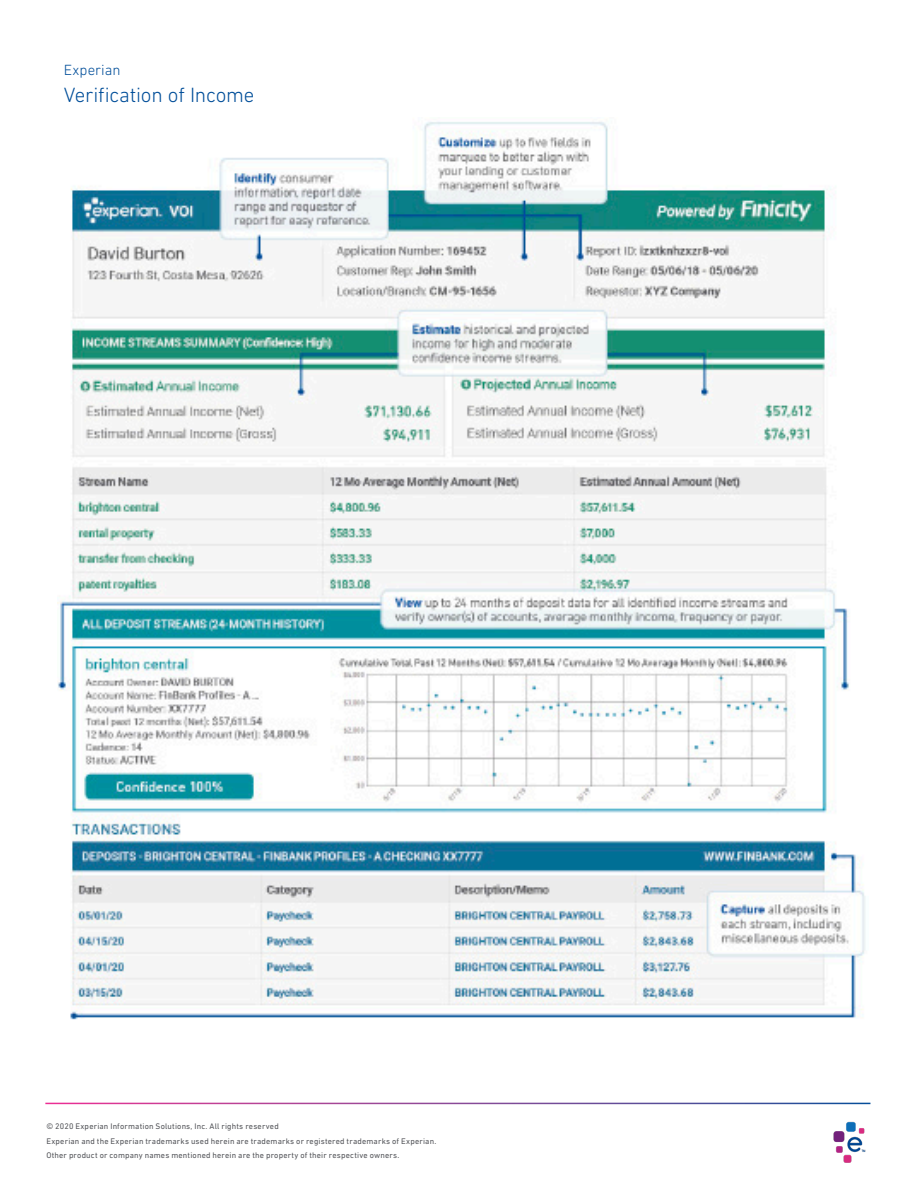
<style>
.page{position:relative;width:918px;height:1188px;background:#fff}
.page>*{position:absolute;margin:0;border:0;box-sizing:border-box;transform-origin:0 0}
.t1{font:300 21px "DIN Next W1 G";letter-spacing:-.01em;color:#014e99}
.t2{font:300 15px "DIN Next W1 G";letter-spacing:.005em;color:#014e99}
.t3{font:8.25px/14.2px "DIN Next W1 G";letter-spacing:.02em;color:#54555a}
</style>
<div class="page">
<img style="left:833px;top:1121px;width:33px;height:42px">
<img style="left:57px;top:122px;width:809px;height:898px">
<h2 class="t2" style="left:64px;top:61px;width:58px">Experian</h2>
<h1 class="t1" style="left:64px;top:82px;width:192px">Verification of Income</h1>
<p class="t3" style="left:46px;top:1119px;width:391px">© 2020 Experian Information Solutions, Inc. All rights reserved<br>Experian and the Experian trademarks used herein are trademarks or registered trademarks of Experian.<br>Other product or company names mentioned herein are the property of their respective owners.</p>
</div>
